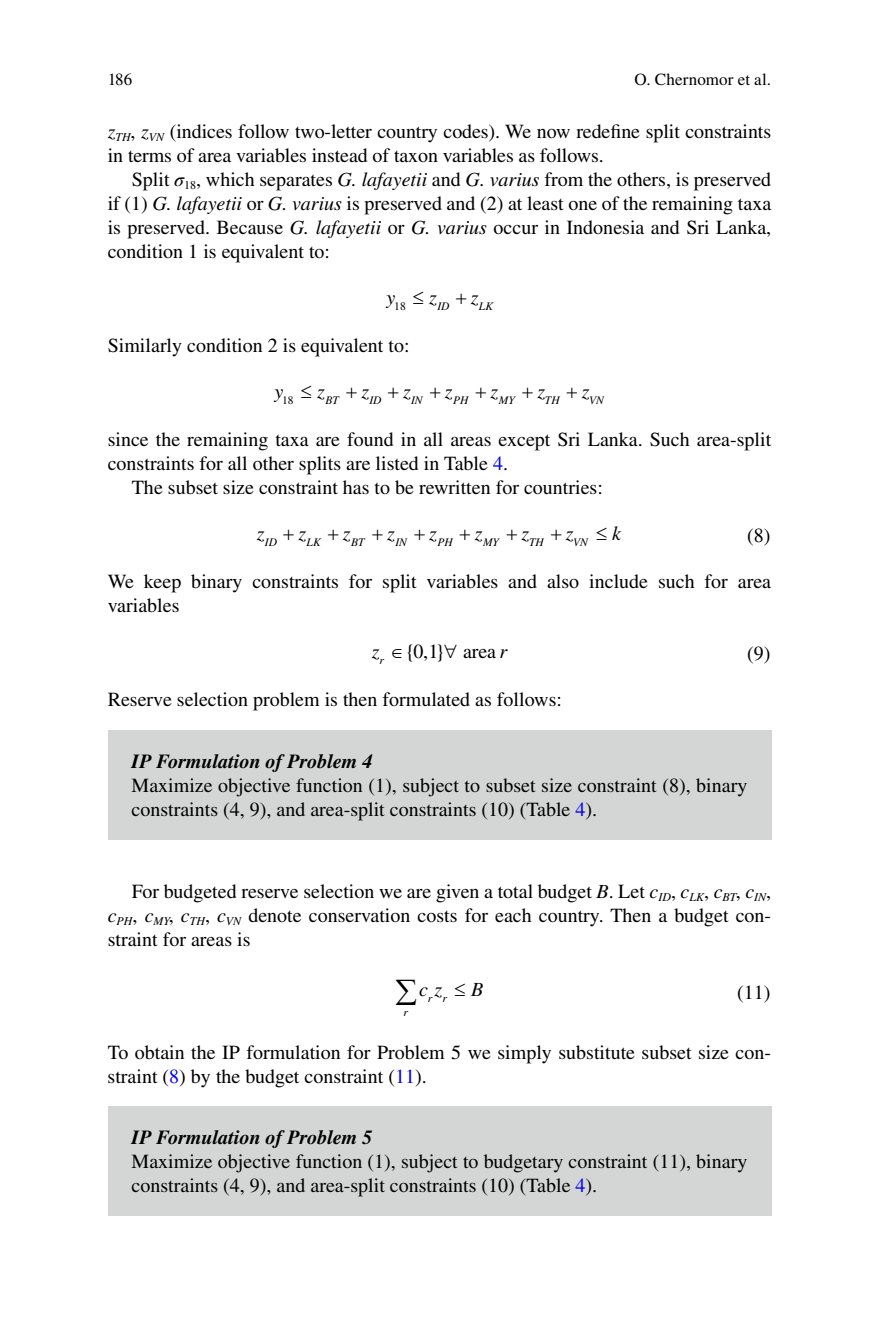
<style>
.page{position:relative;width:879px;height:1333px;background:#fff}
.page>*{position:absolute;margin:0;border:0;box-sizing:border-box;transform-origin:0 0}
.t1{font:20px/24px "Rdwtqq Vlsvyl Times";color:#000}
.t2{font:20px/24px "Dmsjyn Wrbltl Times";color:#000}
.t3{font:italic 700 20px "Jrsyjr Bbmxql Times";color:#000}
.t4{font:20px "Twtytj Vtqgvx Times";color:#000}
.t5{font:italic 20px "Jblghr Cbvdrk Times";color:#000}
.t6{font:italic 20px "Vwprvs Mjbrxt Times";color:#000}
.t7{font:italic 20px "Nynjls Rgbbfc Times";color:#000}
.t8{font:italic 20px "Ydgnbf Tfxmmn Times";color:#000}
.t9{font:17px "Hmbkql Gsgknb Times";letter-spacing:.005em;color:#000}
.t10{font:17px "Rdwtqq Vlsvyl Times";color:#000}
.t11{font:italic 11.6px "Jblghr Cbvdrk Times";letter-spacing:-.005em;color:#000}
.t12{font:italic 11.6px "Vwprvs Mjbrxt Times";letter-spacing:-.005em;color:#000}
.t13{font:11.6px "Cfdqsk Sbbrrb Times";color:#000}
.t14{font:italic 11.6px "Nynjls Rgbbfc Times";color:#000}
.t15{font:italic 11.6px "Ydgnbf Tfxmmn Times";color:#000}
.s1{font-family:"Slsgrw Ytvwsb Times";font-style:italic}
.s2{font-family:"Kskklh Lrytls STIX General";font-style:italic}
.s3{font-family:"Rdwtqq Vlsvyl Times"}
.s4{color:#0000fa}
.s5{font-family:"Wvvcjw Vjwjfw Times";font-style:italic}
</style>
<div class="page">
<div style="left:108px;top:730px;width:663px;height:109px;background:#d4d5d5"></div>
<div style="left:108px;top:1106px;width:663px;height:109px;background:#d4d5d5"></div>
<p class="t10" style="left:108px;top:70px;width:26px">186</p>
<p class="t1" style="left:108px;top:119px;width:665px"><span class="s1">z</span><sub>TH</sub>, <span class="s1">z</span><sub>VN</sub> (indices follow two-letter country codes). We now redefine split constraints</p>
<p class="t2" style="left:108px;top:143px;width:497px">in terms of area variables instead of taxon variables as follows.</p>
<p class="t1" style="left:132px;top:167px;width:641px">Split <span class="s2">σ</span><sub>18</sub>, which separates <span class="s1">G. lafayetii</span> and <span class="s1">G. varius</span> from the others, is preserved</p>
<p class="t2" style="left:108px;top:191px;width:665px"><span class="s3">if (1)</span> <span class="s1">G. lafayetii</span> <span class="s3">or</span> <span class="s1">G. varius</span> is preserved and (2) at least one of the remaining taxa <span class="s3">is preserved. Because</span> <span class="s1">G. lafayetii</span> <span class="s3">or</span> <span class="s1">G. varius</span> occur in Indonesia and Sri Lanka,</p>
<p class="t1" style="left:108px;top:239px;width:224px">condition 1 is equivalent to:</p>
<p class="t7" style="left:386px;top:286px;width:10px">y</p>
<p class="t7" style="left:429px;top:286px;width:9px">z</p>
<p class="t7" style="left:471px;top:286px;width:9px">z</p>
<p class="t9" style="left:634px;top:70px;width:138px">O. Chernomor et al.</p>
<p class="t13" style="left:394px;top:299px;width:13px">18</p>
<p class="t14" style="left:437px;top:299px;width:14px">ID</p>
<p class="t14" style="left:479px;top:299px;width:16px">LK</p>
<p class="t1" style="left:108px;top:333px;width:303px">Similarly condition 2 is equivalent to:</p>
<p class="t6" style="left:274px;top:380px;width:10px">y</p>
<p class="t6" style="left:317px;top:380px;width:9px">z</p>
<p class="t6" style="left:361px;top:380px;width:9px">z</p>
<p class="t6" style="left:403px;top:380px;width:9px">z</p>
<p class="t6" style="left:445px;top:380px;width:9px">z</p>
<p class="t6" style="left:490px;top:380px;width:9px">z</p>
<p class="t6" style="left:537px;top:380px;width:9px">z</p>
<p class="t6" style="left:582px;top:380px;width:9px">z</p>
<p class="t13" style="left:282px;top:393px;width:13px">18</p>
<p class="t12" style="left:325px;top:393px;width:15px">BT</p>
<p class="t12" style="left:369px;top:393px;width:14px">ID</p>
<p class="t12" style="left:411px;top:393px;width:13px">IN</p>
<p class="t12" style="left:453px;top:393px;width:17px">PH</p>
<p class="t12" style="left:499px;top:393px;width:17px">MY</p>
<p class="t12" style="left:545px;top:393px;width:16px">TH</p>
<p class="t12" style="left:589px;top:393px;width:16px">VN</p>
<p class="t2" style="left:108px;top:427px;width:665px">since the remaining taxa are found in all areas except Sri Lanka. Such area-split</p>
<p class="t1" style="left:132px;top:451px;width:473px;text-indent:-24px">constraints for all other splits are listed in Table <span class="s4">4</span>.<br>The subset size constraint has to be rewritten for countries:</p>
<p class="t5" style="left:257px;top:522px;width:9px">z</p>
<p class="t5" style="left:298px;top:522px;width:9px">z</p>
<p class="t5" style="left:343px;top:522px;width:9px">z</p>
<p class="t5" style="left:387px;top:522px;width:9px">z</p>
<p class="t5" style="left:429px;top:522px;width:9px">z</p>
<p class="t5" style="left:475px;top:522px;width:9px">z</p>
<p class="t5" style="left:521px;top:522px;width:9px">z</p>
<p class="t5" style="left:566px;top:522px;width:9px">z</p>
<p class="t5" style="left:612px;top:522px;width:10px">k</p>
<p class="t11" style="left:265px;top:535px;width:14px">ID</p>
<p class="t11" style="left:307px;top:535px;width:16px">LK</p>
<p class="t11" style="left:351px;top:535px;width:15px">BT</p>
<p class="t11" style="left:395px;top:535px;width:13px">IN</p>
<p class="t11" style="left:437px;top:535px;width:17px">PH</p>
<p class="t11" style="left:483px;top:535px;width:17px">MY</p>
<p class="t11" style="left:529px;top:535px;width:16px">TH</p>
<p class="t11" style="left:573px;top:535px;width:16px">VN</p>
<p class="t1" style="left:747px;top:523px;width:25px">(8)</p>
<p class="t1" style="left:108px;top:569px;width:665px">We keep binary constraints for split variables and also include such for area variables</p>
<p class="t4" style="left:372px;top:640px;width:137px"><span class="s5">z</span><sub>r</sub> { ,0 1} area <span class="s5">r</span></p>
<p class="t1" style="left:747px;top:641px;width:25px">(9)</p>
<p class="t2" style="left:108px;top:687px;width:456px">Reserve selection problem is then formulated as follows:</p>
<p class="t3" style="left:132px;top:749px;width:242px">IP Formulation of Problem 4</p>
<p class="t2" style="left:132px;top:773px;width:617px">Maximize objective function (1), subject to subset size constraint (8), binary</p>
<p class="t1" style="left:131px;top:797px;width:467px">constraints (4, 9), and area-split constraints (10) (Table <span class="s4">4</span>).</p>
<p class="t2" style="left:132px;top:879px;width:641px">For budgeted reserve selection we are given a total budget <span class="s1">B</span>. Let <span class="s1">c</span><sub>ID</sub><span class="s3">,</span> <span class="s1">c</span><sub>LK</sub><span class="s3">,</span> <span class="s1">c</span><sub>BT</sub><span class="s3">,</span> <span class="s1">c</span><sub>IN</sub><span class="s3">,</span></p>
<p class="t1" style="left:108px;top:903px;width:665px"><span class="s1">c</span><sub>PH</sub>, <span class="s1">c</span><sub>MY</sub>, <span class="s1">c</span><sub>TH</sub>, <span class="s1">c</span><sub>VN</sub> denote conservation costs for each country. Then a budget con&shy;straint for areas is</p>
<p class="t15" style="left:403px;top:1005px;width:6px">r</p>
<p class="t8" style="left:419px;top:978px;width:25px">c z</p>
<p class="t8" style="left:471px;top:978px;width:14px">B</p>
<p class="t1" style="left:737px;top:979px;width:35px">(11)</p>
<p class="t15" style="left:428px;top:991px;width:21px">r r</p>
<p class="t2" style="left:108px;top:1039px;width:665px">To obtain the IP formulation for Problem 5 we simply substitute subset size con<span class="s3">-</span></p>
<p class="t1" style="left:108px;top:1063px;width:321px">straint (<span class="s4">8</span>) by the budget constraint (<span class="s4">11</span>).</p>
<p class="t3" style="left:132px;top:1125px;width:242px">IP Formulation of Problem 5</p>
<p class="t2" style="left:132px;top:1149px;width:617px">Maximize objective function (1), subject to budgetary constraint (11), binary</p>
<p class="t1" style="left:132px;top:1173px;width:467px">constraints (4, 9), and area-split constraints (10) (Table <span class="s4">4</span>).</p>
</div>
